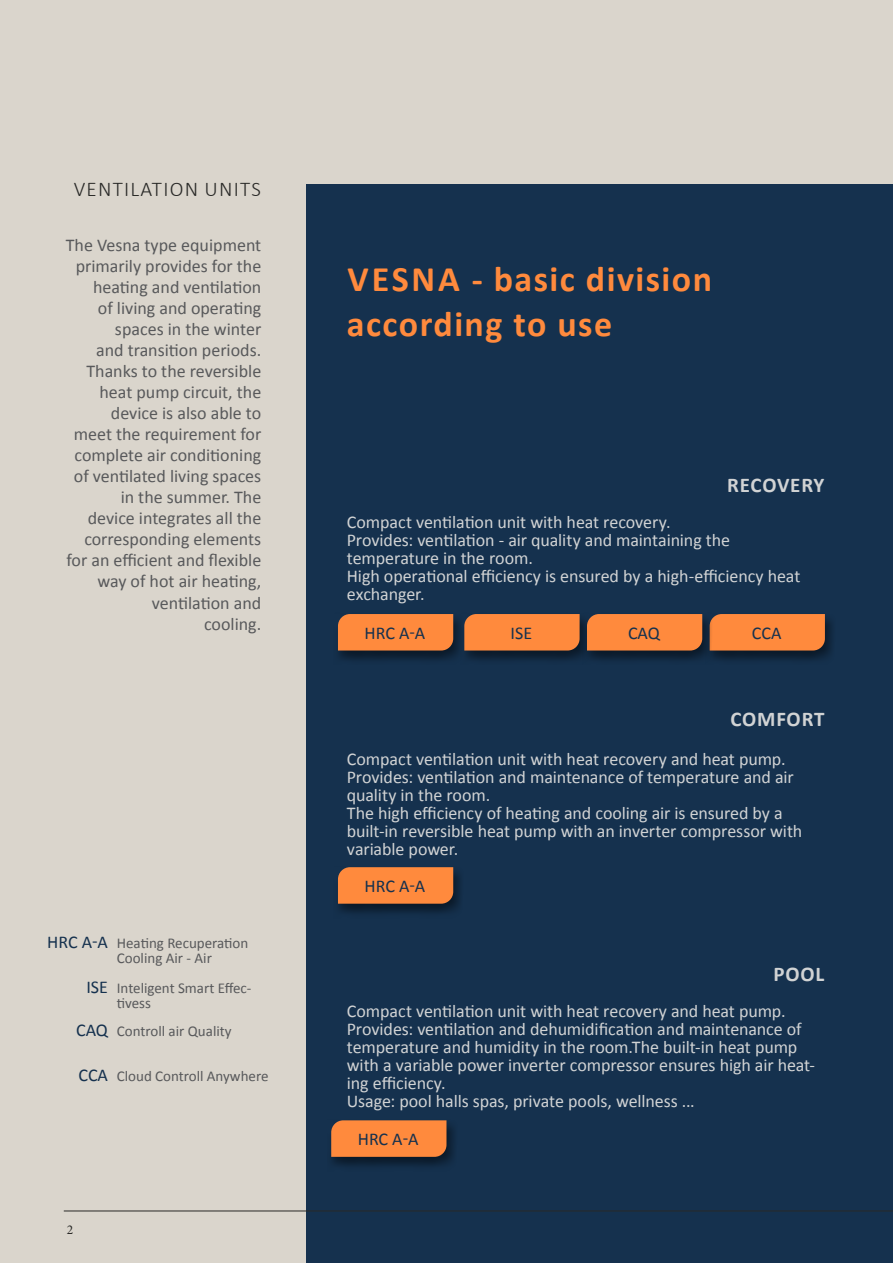
<style>
.page{position:relative;width:893px;height:1263px;background:#dad5cc}
.page>*{position:absolute;margin:0;border:0;box-sizing:border-box;transform-origin:0 0}
.t1{font:700 36px/45px "Calibri";letter-spacing:.04em;color:#ff8a3d}
.t2{font:700 21px "Calibri";letter-spacing:.04em;color:#d1d3d4}
.t3{font:300 21px "Calibri";letter-spacing:.06em;color:#292927}
.t4{font:18px/18px "Calibri";letter-spacing:-.005em;color:#d1d3d4}
.t5{font:18px/21px "Calibri";color:#58595b;text-align:right}
.t6{font:18px "Calibri";color:#15314e}
.t7{font:15px/15px "Calibri";color:#58595b}
.t8{font:13.5px "Minion Pro";color:#292927}
</style>
<div class="page">
<div style="left:307px;top:185px;width:586px;height:1078px;background:#15314e"></div>
<div style="left:705px;top:613px;width:132px;height:52px;background:#000;opacity:.5"></div>
<div style="left:715px;top:614px;width:110px;height:36px;background:#ff8a3d"></div>
<div style="left:460px;top:613px;width:132px;height:52px;background:#000;opacity:.5"></div>
<div style="left:466px;top:614px;width:114px;height:36px;background:#ff8a3d"></div>
<div style="left:583px;top:613px;width:132px;height:52px;background:#000;opacity:.5"></div>
<div style="left:587px;top:614px;width:115px;height:36px;background:#ff8a3d"></div>
<hr style="left:64px;top:1211px;width:829px;height:1px;background:#292927">
<div style="left:334px;top:613px;width:132px;height:52px;background:#000;opacity:.5"></div>
<div style="left:338px;top:614px;width:115px;height:36px;background:#ff8a3d"></div>
<div style="left:334px;top:866px;width:132px;height:52px;background:#000;opacity:.5"></div>
<div style="left:338px;top:867px;width:115px;height:37px;background:#ff8a3d"></div>
<div style="left:327px;top:1119px;width:132px;height:52px;background:#000;opacity:.5"></div>
<svg style="left:331px;top:1120px;width:115px;height:37px"></svg>
<p class="t3" style="left:74px;top:176px;width:189px">VENTILATION UNITS</p>
<p class="t5" style="left:66px;top:234px;width:197px">The Vesna type equipment primarily provides for the heating and ventilation<br>of living and operating spaces in the winter<br>and transition periods.<br>Thanks to the reversible heat pump circuit, the device is also able to<br>meet the requirement for complete air conditioning of ventilated living spaces in the summer. The<br>device integrates all the corresponding elements for an efficient and flexible way of hot air heating, ventilation and<br>cooling.</p>
<p class="t6" style="left:47px;top:931px;width:62px">HRC A-A</p>
<p class="t6" style="left:86px;top:976px;width:23px">ISE</p>
<p class="t6" style="left:76px;top:1018px;width:33px">CAQ</p>
<p class="t6" style="left:78px;top:1064px;width:31px">CCA</p>
<p class="t7" style="left:117px;top:934px;width:133px">Heating Recuperation<br>Cooling Air - Air</p>
<p class="t7" style="left:117px;top:979px;width:136px">Inteligent Smart Effec&shy;tivess</p>
<p class="t7" style="left:117px;top:1023px;width:116px">Controll air Quality</p>
<p class="t7" style="left:117px;top:1068px;width:153px">Cloud Controll Anywhere</p>
<p class="t8" style="left:67px;top:1220px;width:8px">2</p>
<h1 class="t1" style="left:347px;top:255px;width:367px">VESNA - basic division according to use</h1>
<p class="t2" style="left:727px;top:470px;width:99px">RECOVERY</p>
<p class="t4" style="left:347px;top:512px;width:455px">Compact ventilation unit with heat recovery.<br>Provides: ventilation - air quality and maintaining the temperature in the room.<br>High operational efficiency is ensured by a high-efficiency heat exchanger.</p>
<p class="t6" style="left:365px;top:622px;width:62px">HRC A-A</p>
<p class="t6" style="left:510px;top:622px;width:23px">ISE</p>
<p class="t6" style="left:628px;top:622px;width:33px">CAQ</p>
<p class="t6" style="left:752px;top:622px;width:31px">CCA</p>
<p class="t2" style="left:730px;top:704px;width:96px">COMFORT</p>
<p class="t4" style="left:347px;top:749px;width:457px">Compact ventilation unit with heat recovery and heat pump.<br>Provides: ventilation and maintenance of temperature and air quality in the room.<br>The high efficiency of heating and cooling air is ensured by a built-in reversible heat pump with an inverter compressor with variable power.</p>
<p class="t6" style="left:365px;top:875px;width:62px">HRC A-A</p>
<p class="t2" style="left:774px;top:959px;width:52px">POOL</p>
<p class="t4" style="left:347px;top:1001px;width:470px">Compact ventilation unit with heat recovery and heat pump.<br>Provides: ventilation and dehumidification and maintenance of temperature and humidity in the room.The built-in heat pump with a variable power inverter compressor ensures high air heat&shy;ing efficiency.<br>Usage: pool halls spas, private pools, wellness ...</p>
<p class="t6" style="left:358px;top:1128px;width:62px">HRC A-A</p>
</div>
